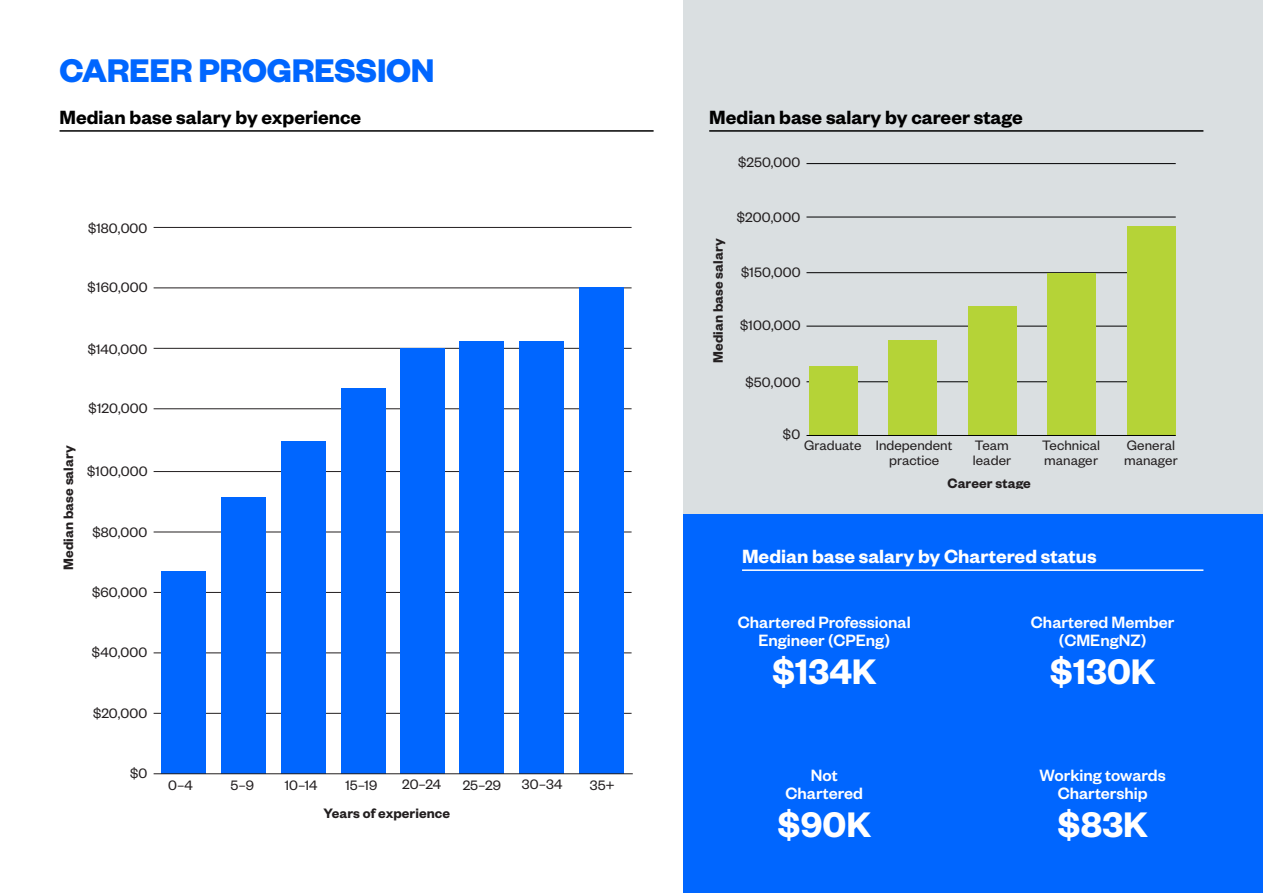
<style>
.page{position:relative;width:1263px;height:893px;background:#fff}
.page>*{position:absolute;margin:0;border:0;box-sizing:border-box;transform-origin:0 0}
.Stat_small{font:600 39px "Founders Grotesk";color:#fff}
.header_1{font:700 36px "Founders Grotesk";letter-spacing:-.01em;color:#06f}
.header_2{font:600 21px "Founders Grotesk";color:#000}
.header_2-2{font:600 21px "Founders Grotesk";color:#fff}
.Stat_text_small{font:500 18px/18px "Founders Grotesk";color:#fff;text-align:center}
.t1{font:15px/15px "Founders Grotesk";letter-spacing:.005em;color:#231f20}
.t2{font:600 15px "Founders Grotesk";letter-spacing:.005em;color:#231f20}
</style>
<div class="page">
<div style="left:684px;top:502px;width:579px;height:391px;background:#06f"></div>
<div style="left:684px;top:0;width:579px;height:513px;background:#dadfe1"></div>
<hr style="left:60px;top:130px;width:594px;height:2px;background:#000">
<hr style="left:709px;top:130px;width:494px;height:2px;background:#000">
<hr style="left:742px;top:569px;width:461px;height:2px;background:#fff">
<hr style="left:154px;top:713px;width:478px;height:1px;background:#231f20">
<hr style="left:154px;top:653px;width:478px;height:1px;background:#231f20">
<hr style="left:154px;top:592px;width:478px;height:1px;background:#231f20">
<hr style="left:154px;top:532px;width:478px;height:1px;background:#231f20">
<hr style="left:154px;top:471px;width:478px;height:1px;background:#231f20">
<hr style="left:154px;top:408px;width:478px;height:1px;background:#231f20">
<hr style="left:154px;top:348px;width:478px;height:1px;background:#231f20">
<hr style="left:154px;top:288px;width:478px;height:1px;background:#231f20">
<hr style="left:154px;top:227px;width:478px;height:1px;background:#231f20">
<div style="left:580px;top:288px;width:44px;height:486px;background:#06f"></div>
<div style="left:520px;top:342px;width:44px;height:432px;background:#06f"></div>
<div style="left:460px;top:342px;width:44px;height:432px;background:#06f"></div>
<div style="left:400px;top:348px;width:45px;height:426px;background:#06f"></div>
<div style="left:341px;top:388px;width:44px;height:386px;background:#06f"></div>
<div style="left:281px;top:442px;width:44px;height:332px;background:#06f"></div>
<div style="left:221px;top:497px;width:44px;height:277px;background:#06f"></div>
<div style="left:161px;top:572px;width:45px;height:202px;background:#06f"></div>
<hr style="left:154px;top:773px;width:479px;height:1px;background:#231f20">
<hr style="left:806px;top:381px;width:370px;height:1px;background:#000">
<hr style="left:806px;top:326px;width:370px;height:1px;background:#000">
<hr style="left:806px;top:272px;width:370px;height:1px;background:#000">
<hr style="left:806px;top:217px;width:370px;height:1px;background:#000">
<hr style="left:806px;top:163px;width:370px;height:1px;background:#000">
<div style="left:1127px;top:226px;width:48px;height:210px;background:#b5d337"></div>
<div style="left:1047px;top:273px;width:49px;height:163px;background:#b5d337"></div>
<div style="left:968px;top:307px;width:49px;height:129px;background:#b5d337"></div>
<div style="left:888px;top:340px;width:49px;height:96px;background:#b5d337"></div>
<div style="left:809px;top:367px;width:49px;height:69px;background:#b5d337"></div>
<hr style="left:806px;top:435px;width:370px;height:1px;background:#000">
<p class="header_1" style="left:60px;top:48px;width:377px">CAREER PROGRESSION</p>
<p class="header_2" style="left:60px;top:104px;width:303px">Median base salary by experience</p>
<p class="header_2" style="left:709px;top:104px;width:315px">Median base salary by career stage</p>
<p class="t1" style="left:88px;top:220px;width:61px">$180,000</p>
<p class="t1" style="left:88px;top:279px;width:62px">$160,000</p>
<p class="t1" style="left:88px;top:341px;width:61px">$140,000</p>
<p class="t1" style="left:89px;top:400px;width:61px">$120,000</p>
<p class="t2" style="left:59px;top:570px;width:126px;rotate:-90deg">Median base salary</p>
<p class="t1" style="left:87px;top:463px;width:62px">$100,000</p>
<p class="t1" style="left:92px;top:524px;width:56px">$80,000</p>
<p class="t1" style="left:92px;top:584px;width:57px">$60,000</p>
<p class="t1" style="left:92px;top:644px;width:57px">$40,000</p>
<p class="t1" style="left:93px;top:705px;width:56px">$20,000</p>
<p class="t1" style="left:130px;top:765px;width:19px">$0</p>
<p class="t1" style="left:168px;top:777px;width:26px">0–4</p>
<p class="t1" style="left:230px;top:777px;width:25px">5–9</p>
<p class="t1" style="left:285px;top:777px;width:34px">10–14</p>
<p class="t1" style="left:345px;top:777px;width:33px">15–19</p>
<p class="t1" style="left:402px;top:776px;width:40px">20–24</p>
<p class="t1" style="left:463px;top:777px;width:40px">25–29</p>
<p class="t1" style="left:522px;top:775px;width:42px">30–34</p>
<p class="t1" style="left:590px;top:777px;width:27px">35+</p>
<p class="t2" style="left:323px;top:803px;width:128px">Years of experience</p>
<p class="t1" style="left:738px;top:154px;width:64px">$250,000</p>
<p class="t2" style="left:708px;top:363px;width:126px;rotate:-90deg">Median base salary</p>
<p class="t1" style="left:737px;top:209px;width:65px">$200,000</p>
<p class="t1" style="left:741px;top:264px;width:61px">$150,000</p>
<p class="t1" style="left:740px;top:317px;width:62px">$100,000</p>
<p class="t1" style="left:745px;top:374px;width:57px">$50,000</p>
<p class="t1" style="left:783px;top:426px;width:19px">$0</p>
<p class="t1" style="left:889px;top:437px;width:65px;text-indent:-85px">Graduate Independent practice</p>
<p class="t1" style="left:973px;top:437px;width:40px">Team leader</p>
<p class="t1" style="left:1042px;top:437px;width:60px">Technical manager</p>
<p class="t1" style="left:1124px;top:437px;width:55px">General manager</p>
<p class="t2" style="left:947px;top:474px;width:85px">Career stage</p>
<p class="header_2-2" style="left:742px;top:543px;width:356px">Median base salary by Chartered status</p>
<p class="Stat_text_small" style="left:738px;top:613px;width:174px">Chartered Professional<br>Engineer (CPEng)</p>
<p class="Stat_small" style="left:772px;top:646px;width:106px">$134K</p>
<p class="Stat_text_small" style="left:1031px;top:613px;width:145px">Chartered Member (CMEngNZ)</p>
<p class="Stat_small" style="left:1050px;top:646px;width:107px">$130K</p>
<p class="Stat_text_small" style="left:785px;top:766px;width:79px">Not<br>Chartered</p>
<p class="Stat_small" style="left:777px;top:799px;width:95px">$90K</p>
<p class="Stat_text_small" style="left:1040px;top:766px;width:128px">Working towards<br>Chartership</p>
<p class="Stat_small" style="left:1057px;top:799px;width:92px">$83K</p>
</div>
